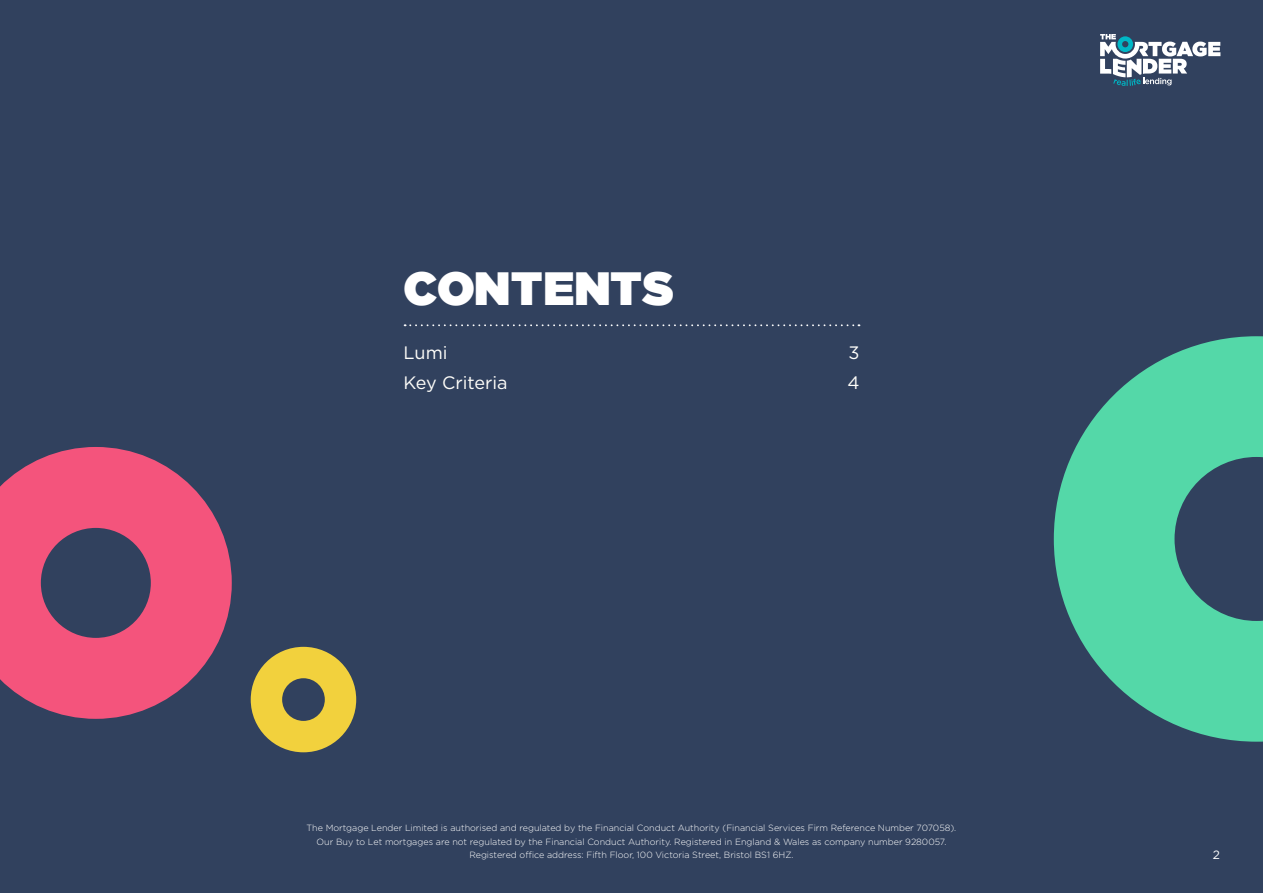
<style>
.page{position:relative;width:1263px;height:893px;background:#31415e}
.page>*{position:absolute;margin:0;border:0;box-sizing:border-box;transform-origin:0 0}
.t1{font:46.5px "Gotham Ultra";color:#fff}
.t2{font:18px "Gotham";color:#fffefa}
.t3{font:12px "Gotham";color:#fff}
.t4{font:300 9px/13.5px "Gotham";color:#fff;text-align:center}
</style>
<div class="page">
<svg style="left:1054px;top:336px;width:209px;height:406px;fill:#54d8a8"></svg>
<svg style="left:251px;top:647px;width:105px;height:105px"></svg>
<svg style="left:0;top:447px;width:232px;height:272px;fill:#f4547c"></svg>
<svg style="left:405px;top:324px;width:454px;height:2px"></svg>
<svg style="left:1100px;top:34px;width:120px;height:52px"></svg>
<p class="t1" style="left:404px;top:262px;width:272px">CONTENTS</p>
<p class="t2" style="left:404px;top:341px;width:45px">Lumi</p>
<p class="t2" style="left:404px;top:371px;width:106px">Key Criteria</p>
<p class="t2" style="left:848px;top:341px;width:13px">3</p>
<p class="t2" style="left:847px;top:371px;width:14px">4</p>
<p class="t4" style="left:307px;top:821px;width:651px">The Mortgage Lender Limited is authorised and regulated by the Financial Conduct Authority (Financial Services Firm Reference Number 707058).<br>Our Buy to Let mortgages are not regulated by the Financial Conduct Authority. Registered in England &amp; Wales as company number 9280057.<br>Registered office address: Fifth Floor, 100 Victoria Street, Bristol BS1 6HZ.</p>
<p class="t3" style="left:1213px;top:847px;width:9px">2</p>
</div>
